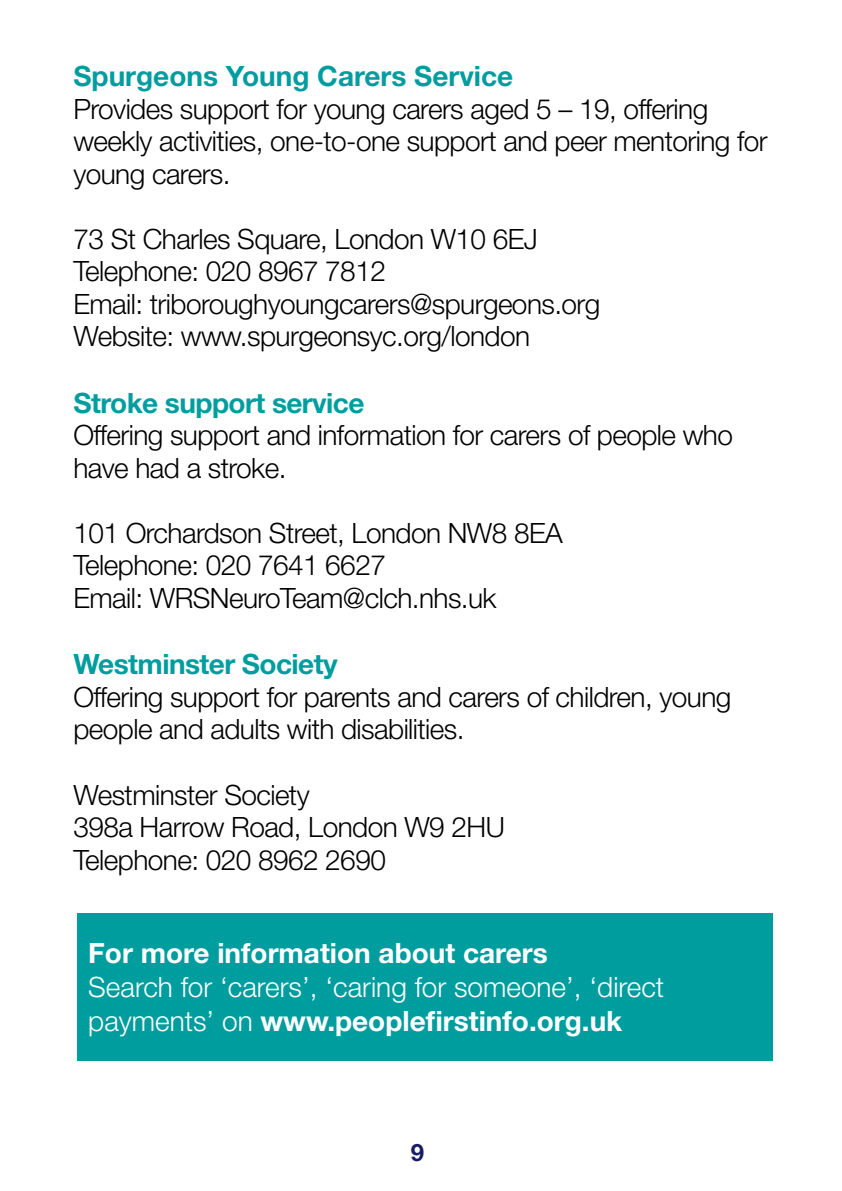
<style>
.page{position:relative;width:842px;height:1191px;background:#fff}
.page>*{position:absolute;margin:0;border:0;box-sizing:border-box;transform-origin:0 0}
.t1{font:300 28px/32.6px "Helvetica Neue LT Std";letter-spacing:-.02em;color:#000}
.t2{font:300 28px/34px "Helvetica Neue LT Std";color:#fff}
.t3{font:700 28px "Helvetica Neue LT Std";letter-spacing:-.02em;color:#009d9f}
.t4{font:700 28px "Helvetica Neue LT Std";color:#fff}
.t5{font:700 28px "Helvetica Neue LT Std";color:#009d9f}
.t6{font:700 24px "Helvetica Neue LT Std";color:#191d63}
.s1{font-weight:700}
</style>
<div class="page">
<div style="left:77px;top:913px;width:695px;height:147px;background:#009d9f"></div>
<p class="t5" style="left:73px;top:59px;width:441px">Spurgeons Young Carers Service</p>
<p class="t1" style="left:73px;top:92px;width:696px">Provides support for young carers aged 5 – 19, offering weekly activities, one-to-one support and peer mentoring for young carers.</p>
<p class="t1" style="left:73px;top:222px;width:528px">73 St Charles Square, London W10 6EJ Telephone: 020 8967 7812<br>Email: triboroughyoungcarers@spurgeons.org Website: www.spurgeonsyc.org/london</p>
<p class="t3" style="left:73px;top:385px;width:293px">Stroke support service</p>
<p class="t1" style="left:73px;top:418px;width:661px">Offering support and information for carers of people who have had a stroke.</p>
<p class="t1" style="left:73px;top:516px;width:491px">101 Orchardson Street, London NW8 8EA<br>Telephone: 020 7641 6627<br>Email: WRSNeuroTeam@clch.nhs.uk</p>
<p class="t3" style="left:73px;top:647px;width:266px">Westminster Society</p>
<p class="t1" style="left:73px;top:680px;width:659px">Offering support for parents and carers of children, young people and adults with disabilities.</p>
<p class="t1" style="left:73px;top:777px;width:433px">Westminster Society<br>398a Harrow Road, London W9 2HU<br>Telephone: 020 8962 2690</p>
<p class="t4" style="left:88px;top:935px;width:461px">For more information about carers</p>
<p class="t2" style="left:88px;top:969px;width:577px">Search for ‘carers’, ‘caring for someone’, ‘direct payments’ on <span class="s1">www.peoplefirstinfo.org.uk</span></p>
<p class="t6" style="left:411px;top:1138px;width:15px">9</p>
</div>
